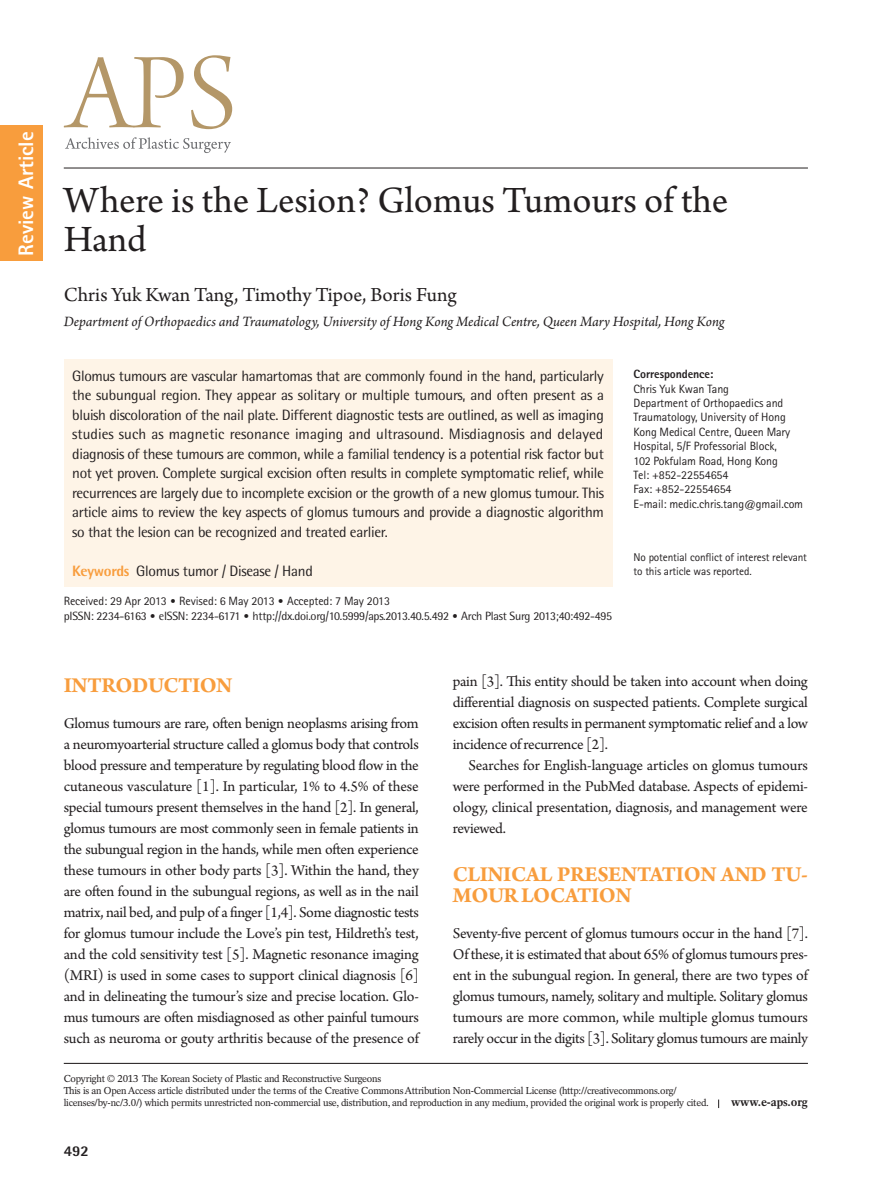
<style>
.page{position:relative;width:893px;height:1191px;background:#fff}
.page>*{position:absolute;margin:0;border:0;box-sizing:border-box;transform-origin:0 0}
.t1{font:39px/39px "Arno Pro";color:#231f20}
.t2{font:700 22.5px/21px "Arno Pro";letter-spacing:-.015em;color:#f89d3d}
.t3{font:21px "Arno Pro";color:#231f20}
.t4{font:800 21px "Rotis Sans Serif Std";color:#fff}
.t5{font:15.75px/21px "Arno Pro";letter-spacing:-.02em;color:#231f20;text-align:justify}
.t6{font:15px/19.5px "Rotis Semi Sans Std";letter-spacing:-.02em;color:#231f20;text-align:justify}
.t7{font:italic 15px "Arno Pro";letter-spacing:-.005em;color:#231f20}
.t8{font:800 15px "Rotis Semi Sans Std";color:#231f20}
.t9{font:12px/14.4px "Rotis Sans Serif Std";letter-spacing:-.01em;color:#231f20}
.t10{font:12px "Rotis Semi Sans Std";letter-spacing:-.025em;color:#231f20}
.t11{font:800 12px "Rotis Sans Serif Std";letter-spacing:-.01em;color:#231f20}
.t12{font:700 12px "Rotation LT Std";letter-spacing:-.01em;color:#231f20}
.t13{font:11.25px/13.5px "Rotis Sans Serif Std";letter-spacing:-.01em;color:#231f20}
.t14{font:10.05px/12px "Rotation LT Std";letter-spacing:-.025em;color:#231f20}
.s1{font-weight:800;color:#f89d3d}
.s2{font-family:"DIN Pro";font-weight:300}
</style>
<div class="page">
<hr style="left:64px;top:1062px;width:744px;height:2px;background:#231f20">
<hr style="left:64px;top:168px;width:744px;height:1px;background:#231f20">
<svg style="left:64px;top:55px;width:168px;height:74px"></svg>
<svg style="left:65px;top:137px;width:166px;height:16px"></svg>
<div style="left:64px;top:359px;width:548px;height:227px;background:#fef4e7"></div>
<div style="left:0;top:125px;width:43px;height:136px;background:#f89d3d"></div>
<h3 class="t4" style="left:13px;top:256px;width:126px;rotate:-90deg">Review Article</h3>
<h1 class="t1" style="left:64px;top:183px;width:666px">Where is the Lesion? Glomus Tumours of the<br>Hand</h1>
<h3 class="t3" style="left:64px;top:283px;width:394px">Chris Yuk Kwan Tang, Timothy Tipoe, Boris Fung</h3>
<p class="t7" style="left:64px;top:313px;width:662px">Department of Orthopaedics and Traumatology, University of Hong Kong Medical Centre, Queen Mary Hospital, Hong Kong</p>
<p class="t11" style="left:634px;top:366px;width:81px">Correspondence:</p>
<p class="t9" style="left:634px;top:381px;width:171px">Chris Yuk Kwan Tang<br>Department of Orthopaedics and<br>Traumatology, University of Hong<br>Kong Medical Centre, Queen Mary<br>Hospital, 5/F Professorial Block,<br>102 Pokfulam Road, Hong Kong<br>Tel: +852-22554654<br>Fax: +852-22554654<br>E-mail: medic.chris.tang@gmail.com</p>
<p class="t6" style="left:72px;top:366px;width:533px">Glomus tumours are vascular hamartomas that are commonly found in the hand, particularly the subungual region. They appear as solitary or multiple tumours, and often present as a bluish discoloration of the nail plate. Different diagnostic tests are outlined, as well as imaging studies such as magnetic resonance imaging and ultrasound. Misdiagnosis and delayed diagnosis of these tumours are common, while a familial tendency is a potential risk factor but not yet proven. Complete surgical excision often results in complete symptomatic relief, while recurrences are largely due to incomplete excision or the growth of a new glomus tumour. This article aims to review the key aspects of glomus tumours and provide a diagnostic algorithm so that the lesion can be recognized and treated earlier.</p>
<p class="t6" style="left:72px;top:561px;width:242px"><span class="s1">Keywords</span> Glomus tumor / Disease / Hand</p>
<p class="t9" style="left:64px;top:594px;width:328px">Received: 29 Apr 2013 <span class="s2">•</span> Revised: 6 May 2013 <span class="s2">•</span> Accepted: 7 May 2013</p>
<p class="t10" style="left:64px;top:608px;width:550px">pISSN: 2234-6163 <span class="s2">•</span> eISSN: 2234-6171 <span class="s2">•</span> http://dx.doi.org/10.5999/aps.2013.40.5.492 <span class="s2">•</span> Arch Plast Surg 2013;40:492-495</p>
<p class="t13" style="left:634px;top:550px;width:175px">No potential conflict of interest relevant to this article was reported.</p>
<h2 class="t2" style="left:64px;top:675px;width:170px">INTRODUCTION</h2>
<p class="t5" style="left:64px;top:714px;width:357px">Glomus tumours are rare, often benign neoplasms arising from a neuromyoarterial structure called a glomus body that controls blood pressure and temperature by regulating blood flow in the cutaneous vasculature [1]. In particular, 1% to 4.5% of these special tumours present themselves in the hand [2]. In general, glomus tumours are most commonly seen in female patients in the subungual region in the hands, while men often experience these tumours in other body parts [3]. Within the hand, they are often found in the subungual regions, as well as in the nail matrix, nail bed, and pulp of a finger [1,4]. Some diagnostic tests for glomus tumour include the Love’s pin test, Hildreth’s test, and the cold sensitivity test [5]. Magnetic resonance imaging (MRI) is used in some cases to support clinical diagnosis [6] and in delineating the tumour’s size and precise location. Glo&shy;mus tumours are often misdiagnosed as other painful tumours such as neuroma or gouty arthritis because of the presence of</p>
<p class="t5" style="left:453px;top:672px;width:357px">pain [3]. This entity should be taken into account when doing differential diagnosis on suspected patients. Complete surgical excision often results in permanent symptomatic relief and a low incidence of recurrence [2].</p>
<p class="t5" style="left:453px;top:756px;width:357px;text-indent:16px">Searches for English-language articles on glomus tumours were performed in the PubMed database. Aspects of epidemi&shy;ology, clinical presentation, diagnosis, and management were reviewed.</p>
<h2 class="t2" style="left:453px;top:864px;width:357px">CLINICAL PRESENTATION AND TU-<br>MOUR LOCATION</h2>
<p class="t5" style="left:453px;top:924px;width:357px">Seventy-five percent of glomus tumours occur in the hand [7].<br>Of these, it is estimated that about 65% of glomus tumours pres&shy;ent in the subungual region. In general, there are two types of glomus tumours, namely, solitary and multiple. Solitary glomus tumours are more common, while multiple glomus tumours rarely occur in the digits [3]. Solitary glomus tumours are mainly</p>
<p class="t14" style="left:64px;top:1073px;width:647px">Copyright © 2013 The Korean Society of Plastic and Reconstructive Surgeons<br>This is an Open Access article distributed under the terms of the Creative Commons Attribution Non-Commercial License (http://creativecommons.org/ licenses/by-nc/3.0/) which permits unrestricted non-commercial use, distribution, and reproduction in any medium, provided the original work is properly cited.</p>
<p class="t8" style="left:64px;top:1141px;width:27px">492</p>
<p class="t12" style="left:731px;top:1095px;width:78px">www.e-aps.org</p>
</div>
